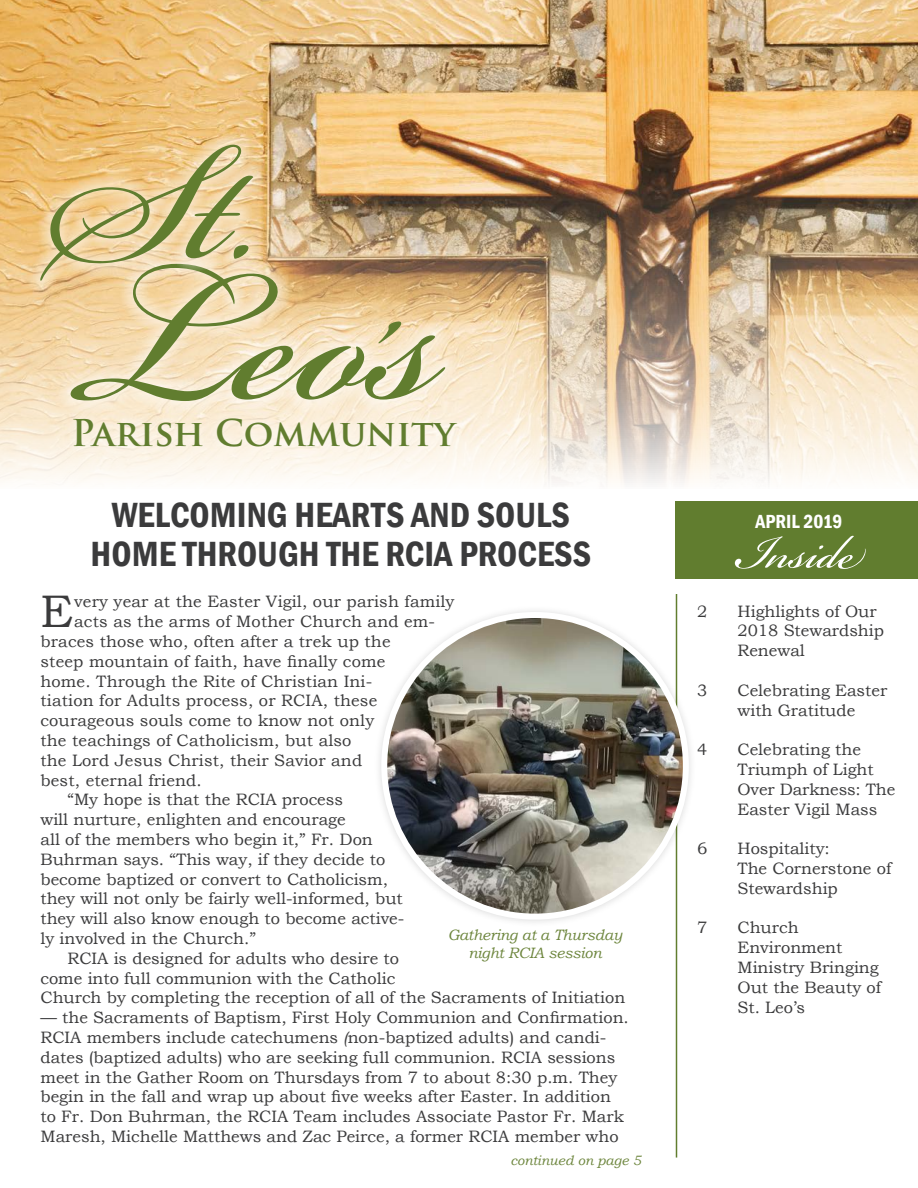
<style>
.page{position:relative;width:918px;height:1188px;background:#fff}
.page>*{position:absolute;margin:0;border:0;box-sizing:border-box;transform-origin:0 0}
.t1{font:297px "Bickham Script Pro";color:#617d2f}
.t2{font:258px "Bickham Script Pro";color:#617d2f}
.t3{font:72px "Bickham Script Pro";color:#fff}
.t4{font:45.6px "Bookman Old Style";color:#3b3b3c}
.t5{font:600 condensed 36px/39px "Franklin Gothic";color:#3b3b3c;text-align:center}
.t6{font:700 36px "Trajan Pro";color:#617d2f}
.t7{font:600 condensed 19.5px "Franklin Gothic";color:#fff}
.t8{font:16.5px/19.8px "Bookman Old Style";color:#3b3b3c}
.t9{font:italic 15px/18px "Bookman Old Style";letter-spacing:-.01em;color:#6c853c;text-align:center}
.t10{font:italic 13.5px "Bookman Old Style";color:#6c853c}
.s1{font-size:231px}
.s2{font-style:italic}
</style>
<div class="page">
<img style="left:0;top:0;width:918px;height:483px">
<svg style="left:56px;top:250px;width:403px;height:165px;background:#edd7b6"></svg>
<svg style="left:27px;top:131px;width:240px;height:163px;background:#f1d19d"></svg>
<div style="left:66px;top:409px;width:399px;height:47px;background:#fff;opacity:.75"></div>
<hr style="left:676px;top:594px;width:1px;height:564px;background:#617d2f">
<div style="left:676px;top:501px;width:242px;height:78px;background:#617d2f"></div>
<div style="left:373px;top:604px;width:324px;height:324px;background:#000;opacity:.15"></div>
<img style="left:384px;top:615px;width:302px;height:302px;border-radius:151px">
<h2 class="t2" style="left:47px;top:16px;width:213px">St.</h2>
<h1 class="t1" style="left:58px;top:121px;width:385px">Leos<span class="s1">’</span></h1>
<h3 class="t6" style="left:71px;top:411px;width:386px">Parish Community</h3>
<h3 class="t5" style="left:91px;top:495px;width:502px">WELCOMING HEARTS AND SOULS<br>HOME THROUGH THE RCIA PROCESS</h3>
<h3 class="t4" style="left:40px;top:582px;width:34px">E</h3>
<p class="t8" style="left:74px;top:592px;width:382px">very year at the Easter Vigil, our parish family</p>
<p class="t8" style="left:74px;top:612px;width:363px">acts as the arms of Mother Church and em-</p>
<p class="t8" style="left:41px;top:631px;width:352px">braces those who, often after a trek up the</p>
<p class="t8" style="left:41px;top:651px;width:346px">steep mountain of faith, have finally come</p>
<p class="t8" style="left:41px;top:671px;width:333px">home. Through the Rite of Christian Ini-</p>
<p class="t8" style="left:41px;top:691px;width:338px">tiation for Adults process, or RCIA, these</p>
<p class="t8" style="left:41px;top:711px;width:335px">courageous souls come to know not only</p>
<p class="t8" style="left:41px;top:730px;width:313px">the teachings of Catholicism, but also</p>
<p class="t8" style="left:41px;top:750px;width:323px">the Lord Jesus Christ, their Savior and</p>
<p class="t8" style="left:41px;top:770px;width:163px">best, eternal friend.</p>
<p class="t8" style="left:67px;top:790px;width:277px">“My hope is that the RCIA process</p>
<p class="t8" style="left:41px;top:810px;width:307px">will nurture, enlighten and encourage</p>
<p class="t8" style="left:41px;top:829px;width:334px">all of the members who begin it,” Fr. Don</p>
<p class="t8" style="left:41px;top:849px;width:346px">Buhrman says. “This way, if they decide to</p>
<p class="t8" style="left:41px;top:869px;width:349px">become baptized or convert to Catholicism,</p>
<p class="t8" style="left:41px;top:889px;width:364px">they will not only be fairly well-informed, but</p>
<p class="t8" style="left:41px;top:909px;width:365px">they will also know enough to become active-</p>
<p class="t8" style="left:41px;top:928px;width:217px">ly involved in the Church.”</p>
<p class="t8" style="left:67px;top:948px;width:333px">RCIA is designed for adults who desire to</p>
<p class="t8" style="left:41px;top:968px;width:356px">come into full communion with the Catholic</p>
<p class="t8" style="left:41px;top:988px;width:586px">Church by completing the reception of all of the Sacraments of Initiation</p>
<p class="t8" style="left:41px;top:1008px;width:590px">— the Sacraments of Baptism, First Holy Communion and Confirmation.<br>RCIA members include catechumens <span class="s2">(</span>non-baptized adults) and candi&shy;dates (baptized adults) who are seeking full communion. RCIA sessions meet in the Gather Room on Thursdays from 7 to about 8:30 p.m. They begin in the fall and wrap up about five weeks after Easter. In addition to Fr. Don Buhrman, the RCIA Team includes Associate Pastor Fr. Mark Maresh, Michelle Matthews and Zac Peirce, a former RCIA member who</p>
<p class="t9" style="left:448px;top:925px;width:176px">Gathering at a Thursday night RCIA session</p>
<p class="t10" style="left:511px;top:1151px;width:132px">continued on page 5</p>
<p class="t7" style="left:756px;top:509px;width:88px">APRIL 2019</p>
<h3 class="t3" style="left:736px;top:500px;width:127px">Inside</h3>
<p class="t8" style="left:697px;top:601px;width:12px">2</p>
<p class="t8" style="left:738px;top:601px;width:148px">Highlights of Our<br>2018 Stewardship<br>Renewal</p>
<p class="t8" style="left:697px;top:680px;width:12px">3</p>
<p class="t8" style="left:738px;top:680px;width:151px">Celebrating Easter with Gratitude</p>
<p class="t8" style="left:697px;top:740px;width:12px">4</p>
<p class="t8" style="left:738px;top:740px;width:159px">Celebrating the<br>Triumph of Light<br>Over Darkness: The<br>Easter Vigil Mass</p>
<p class="t8" style="left:697px;top:839px;width:12px">6</p>
<p class="t8" style="left:738px;top:839px;width:155px">Hospitality:<br>The Cornerstone of<br>Stewardship</p>
<p class="t8" style="left:697px;top:918px;width:12px">7</p>
<p class="t8" style="left:738px;top:918px;width:145px">Church<br>Environment<br>Ministry Bringing<br>Out the Beauty of<br>St. Leo’s</p>
</div>
